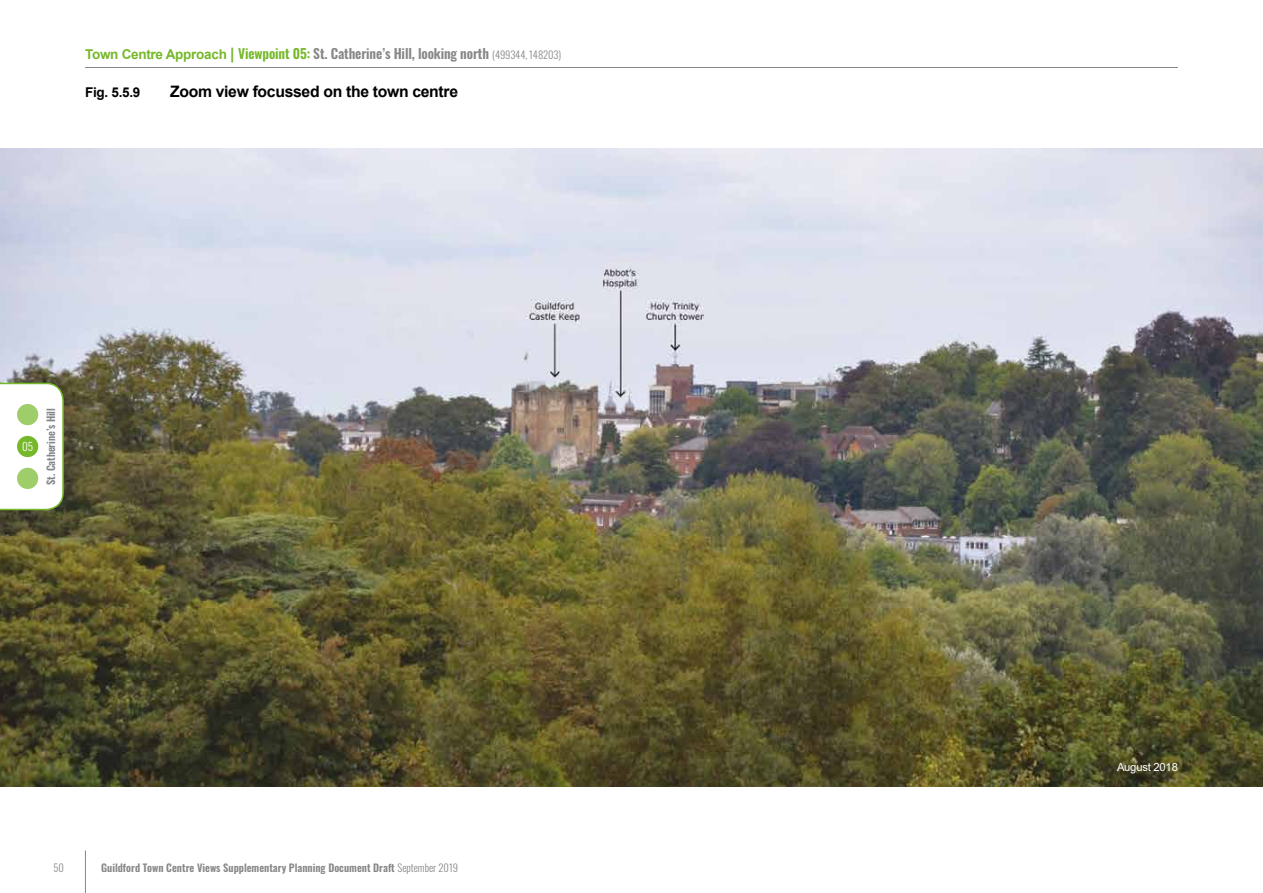
<style>
.page{position:relative;width:1263px;height:893px;background:#fff}
.page>*{position:absolute;margin:0;border:0;box-sizing:border-box;transform-origin:0 0}
.t1{font:700 15.75px "Arial";letter-spacing:-.02em;color:#000}
.t2{font:600 13.5px "Oswald";letter-spacing:-.01em;color:#878787}
.t3{font:700 13.5px "Arial";color:#000}
.t4{font:11.25px "Arial";letter-spacing:-.02em;color:#fff}
.t5{font:300 11.25px "Oswald";color:#fff}
.t6{font:600 10.5px "Oswald";color:#878787}
.t7{font:300 10.5px "Oswald";color:#878787}
.s1{font-family:"Arial";font-weight:700;color:#76b82a}
.s2{font-family:"Arial";font-weight:700;font-size:15.75px;color:#76b82a}
.s3{color:#76b82a}
.s4{font-weight:300;font-size:10.5px}
.s5{font-weight:300}
</style>
<div class="page">
<hr style="left:85px;top:850px;width:1px;height:43px;background:#878787">
<hr style="left:85px;top:67px;width:1093px;height:1px;background:#878787">
<img style="left:0;top:149px;width:1263px;height:638px">
<svg style="left:0;top:382px;width:65px;height:129px"></svg>
<div style="left:17px;top:404px;width:21px;height:21px;background:#9fcd6a;border-radius:50%"></div>
<div style="left:17px;top:436px;width:21px;height:21px;background:#76b82a;border-radius:50%"></div>
<div style="left:17px;top:468px;width:21px;height:21px;background:#9fcd6a;border-radius:50%"></div>
<p class="t2" style="left:85px;top:46px;width:477px"><span class="s1">Town Centre Approach</span> <span class="s2">|</span> <span class="s3">Viewpoint 05:</span> St. Catherine’s Hill, looking north <span class="s4">(499344, 148203)</span></p>
<p class="t3" style="left:85px;top:82px;width:57px">Fig. 5.5.9</p>
<h1 class="t1" style="left:170px;top:80px;width:289px">Zoom view focussed on the town centre</h1>
<p class="t5" style="left:22px;top:437px;width:12px">05</p>
<p class="t6" style="left:45px;top:485px;width:78px;rotate:-90deg">St. Catherine’s Hill</p>
<p class="t7" style="left:53px;top:858px;width:12px">50</p>
<p class="t6" style="left:101px;top:862px;width:358px">Guildford Town Centre Views Supplementary Planning Document Draft <span class="s5">September 2019</span></p>
<p class="t4" style="left:1117px;top:760px;width:62px">August 2018</p>
</div>
